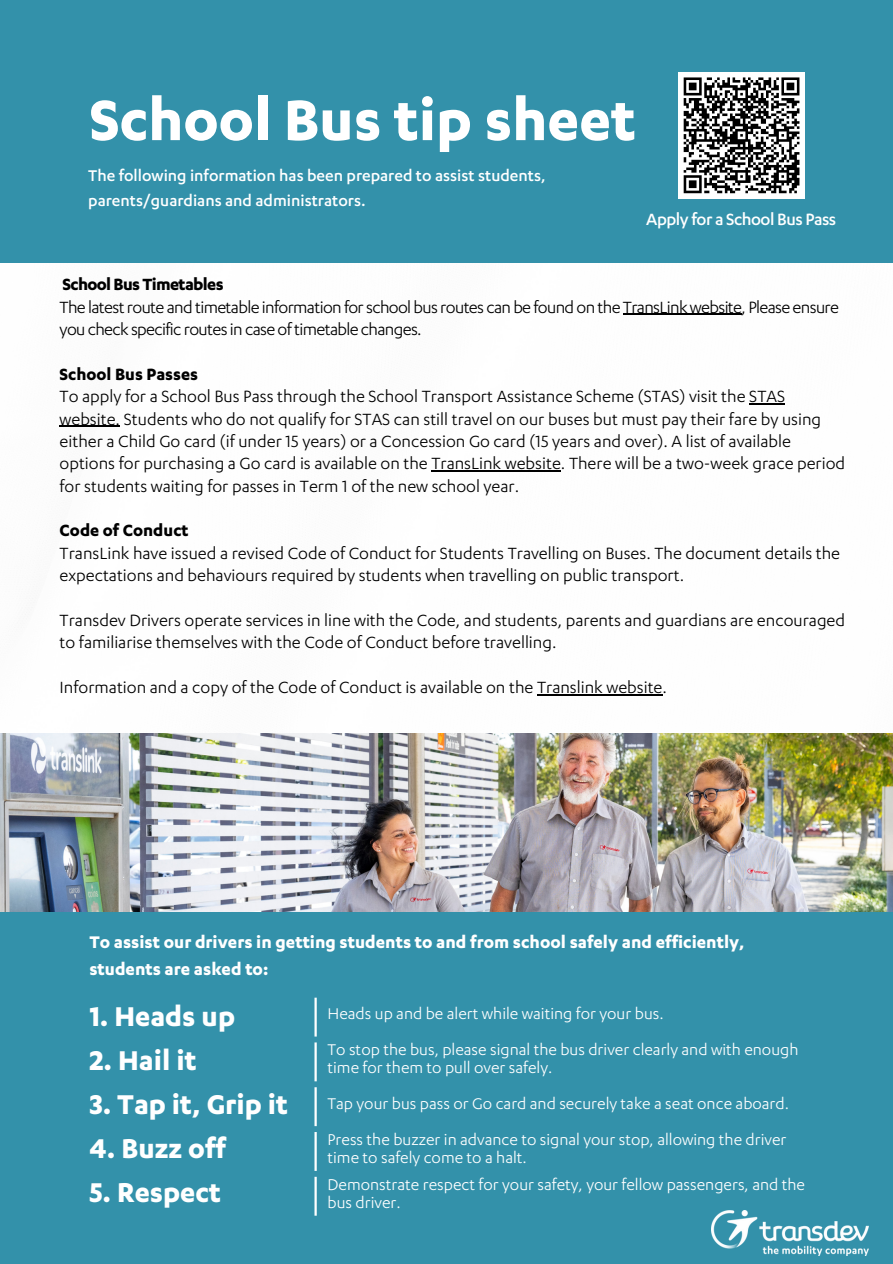
<style>
.page{position:relative;width:893px;height:1264px;background:#fff}
.page>*{position:absolute;margin:0;border:0;box-sizing:border-box;transform-origin:0 0}
.t1{font:700 66px "Karbon";color:#fff}
.t2{font:700 31.5px "Karbon";color:#fff}
.t3{font:700 19.5px/27px "Karbon";color:#fff}
.t4{font:18.9px/22.4px "Karbon";color:#000}
.t5{font:18.9px/22.4px "Karbon";letter-spacing:-.035em;color:#000}
.t6{font:700 18.9px "Karbon";color:#000}
.t7{font:500 18.9px "Karbon";letter-spacing:-.025em;color:#fff}
.t8{font:700 18.9px "Karbon";letter-spacing:-.035em;color:#000}
.t9{font:18px/18px "Karbon";color:#fff}
.t10{font:500 18px/24.8px "Karbon";color:#fff}
</style>
<div class="page">
<div style="left:0;top:0;width:892px;height:263px;background:#3391aa"></div>
<div style="left:678px;top:72px;width:126px;height:126px;background:#fff"></div>
<svg style="left:683px;top:77px;width:117px;height:117px"></svg>
<hr style="left:623px;top:314px;width:118px;height:1px;background:#000">
<hr style="left:749px;top:403px;width:36px;height:1px;background:#000">
<hr style="left:60px;top:425px;width:60px;height:2px;background:#000">
<hr style="left:431px;top:470px;width:130px;height:1px;background:#000">
<hr style="left:537px;top:694px;width:125px;height:1px;background:#000">
<div style="left:0;top:774px;width:892px;height:489px;background:#3391aa"></div>
<img style="left:711px;top:1210px;width:157px;height:45px">
<hr style="left:314px;top:1042px;width:3px;height:39px;background:#fff">
<hr style="left:314px;top:997px;width:3px;height:39px;background:#fff">
<hr style="left:314px;top:1087px;width:3px;height:39px;background:#fff">
<hr style="left:314px;top:1131px;width:3px;height:39px;background:#fff">
<hr style="left:314px;top:1176px;width:3px;height:39px;background:#fff">
<img style="left:0;top:734px;width:892px;height:177px">
<p class="t1" style="left:89px;top:95px;width:548px">School Bus tip sheet</p>
<p class="t10" style="left:88px;top:166px;width:459px">The following information has been prepared to assist students, parents/guardians and administrators.</p>
<p class="t7" style="left:646px;top:212px;width:191px">Apply for a School Bus Pass</p>
<p class="t8" style="left:63px;top:277px;width:162px">School Bus Timetables</p>
<p class="t5" style="left:60px;top:298px;width:780px">The latest route and timetable information for school bus routes can be found on the TransLink website, Please ensure you check specific routes in case oftimetable changes.</p>
<p class="t6" style="left:60px;top:367px;width:140px">School Bus Passes</p>
<p class="t4" style="left:60px;top:387px;width:787px">To apply for a School Bus Pass through the School Transport Assistance Scheme (STAS) visit the STAS website. Students who do not qualify for STAS can still travel on our buses but must pay their fare by using either a Child Go card (if under 15 years) or a Concession Go card (15 years and over). A list of available options for purchasing a Go card is available on the TransLink website. There will be a two-week grace period for students waiting for passes in Term 1 of the new school year.</p>
<p class="t6" style="left:60px;top:523px;width:130px">Code of Conduct</p>
<p class="t4" style="left:60px;top:544px;width:782px">TransLink have issued a revised Code of Conduct for Students Travelling on Buses. The document details the expectations and behaviours required by students when travelling on public transport.</p>
<p class="t4" style="left:60px;top:611px;width:787px">Transdev Drivers operate services in line with the Code, and students, parents and guardians are encouraged to familiarise themselves with the Code of Conduct before travelling.</p>
<p class="t4" style="left:60px;top:678px;width:609px">Information and a copy of the Code of Conduct is available on the Translink website.</p>
<p class="t3" style="left:89px;top:930px;width:656px">To assist our drivers in getting students to and from school safely and efficiently, students are asked to:</p>
<p class="t2" style="left:89px;top:1004px;width:147px">1. Heads up</p>
<p class="t2" style="left:89px;top:1048px;width:109px">2. Hail it</p>
<p class="t2" style="left:89px;top:1092px;width:200px">3. Tap it, Grip it</p>
<p class="t2" style="left:89px;top:1136px;width:138px">4. Buzz off</p>
<p class="t2" style="left:89px;top:1180px;width:133px">5. Respect</p>
<p class="t9" style="left:327px;top:1007px;width:338px">Heads up and be alert while waiting for your bus.</p>
<p class="t9" style="left:327px;top:1042px;width:472px">To stop the bus, please signal the bus driver clearly and with enough time for them to pull over safely.</p>
<p class="t9" style="left:327px;top:1096px;width:463px">Tap your bus pass or Go card and securely take a seat once aboard.</p>
<p class="t9" style="left:327px;top:1132px;width:460px">Press the buzzer in advance to signal your stop, allowing the driver time to safely come to a halt.</p>
<p class="t9" style="left:327px;top:1177px;width:479px">Demonstrate respect for your safety, your fellow passengers, and the bus driver.</p>
</div>
